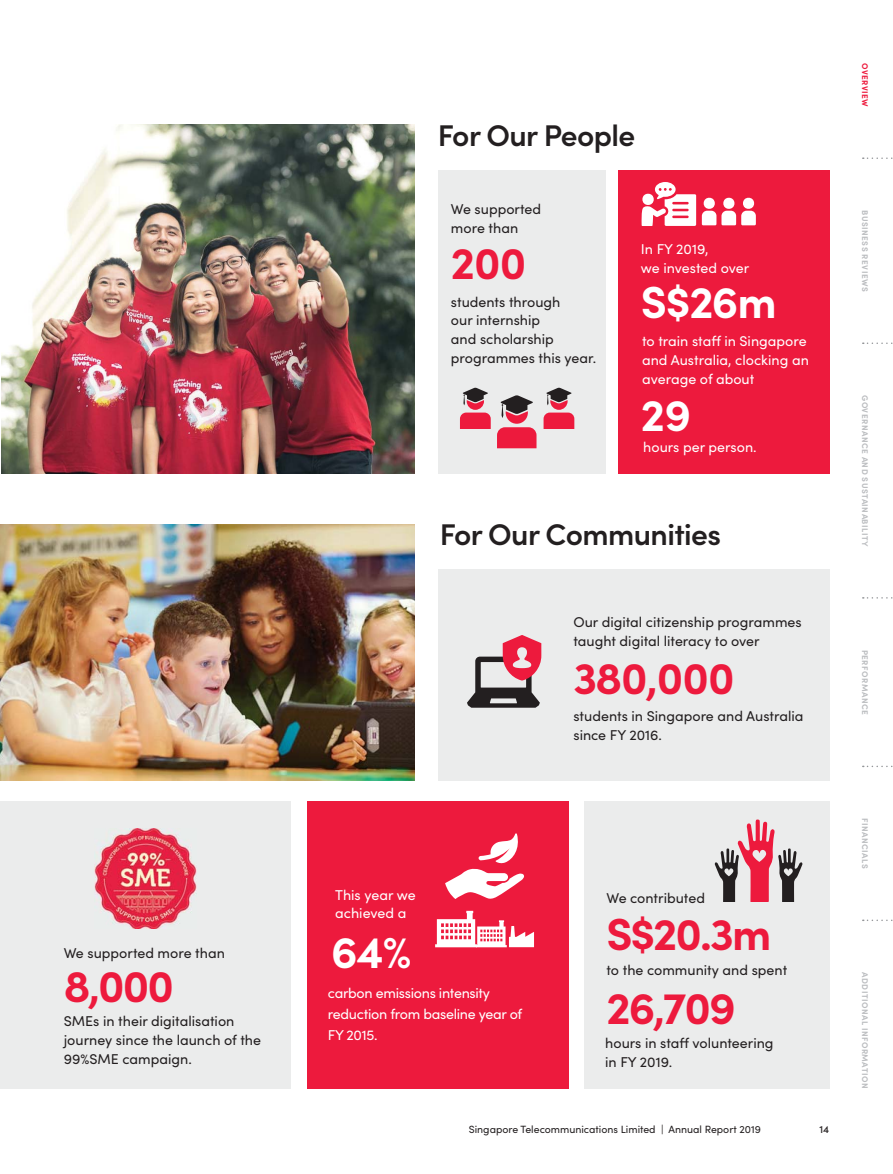
<style>
.page{position:relative;width:893px;height:1174px;background:#fff}
.page>*{position:absolute;margin:0;border:0;box-sizing:border-box;transform-origin:0 0}
.t1{font:700 45px/73.9px "Sofia Pro";letter-spacing:-.03em;color:#ed1a3d}
.t2{font:700 45px "Sofia Pro";color:#fff}
.t3{font:600 30px "Sofia Pro";letter-spacing:-.02em;color:#231f20}
.t4{font:14.25px/18.8px "Sofia Pro";color:#231f20}
.t5{font:14.25px/18.8px "Sofia Pro";letter-spacing:-.005em;color:#fff}
.t6{font:10.5px "Sofia Pro";color:#231f20}
.t7{font:500 10.5px "Sofia Pro";color:#231f20}
.t8{font:700 8.25px "Sofia Pro";letter-spacing:.06em;color:#bbbdc0}
.t9{font:700 8.25px "Sofia Pro";letter-spacing:.06em;color:#ed1a3d}
</style>
<div class="page">
<div style="left:438px;top:170px;width:167px;height:303px;background:#ebecec"></div>
<div style="left:438px;top:569px;width:391px;height:211px;background:#ebecec"></div>
<img style="left:2px;top:124px;width:413px;height:349px">
<div style="left:618px;top:170px;width:211px;height:303px;background:#ed1a3d"></div>
<div style="left:584px;top:802px;width:245px;height:287px;background:#ebecec"></div>
<svg style="left:715px;top:819px;width:88px;height:82px"></svg>
<img style="left:0;top:524px;width:415px;height:256px">
<svg style="left:467px;top:635px;width:74px;height:72px"></svg>
<svg style="left:460px;top:388px;width:31px;height:41px"></svg>
<svg style="left:497px;top:395px;width:39px;height:53px"></svg>
<svg style="left:544px;top:388px;width:30px;height:41px"></svg>
<svg style="left:702px;top:197px;width:54px;height:28px"></svg>
<svg style="left:641px;top:182px;width:55px;height:44px"></svg>
<div style="left:308px;top:802px;width:261px;height:287px;background:#ed1a3d"></div>
<div style="left:0;top:802px;width:291px;height:287px;background:#ebecec"></div>
<svg style="left:445px;top:833px;width:79px;height:66px"></svg>
<svg style="left:435px;top:910px;width:99px;height:37px"></svg>
<img style="left:94px;top:829px;width:102px;height:99px">
<svg style="left:863px;top:157px;width:30px;height:2px"></svg>
<svg style="left:863px;top:342px;width:30px;height:2px"></svg>
<svg style="left:863px;top:597px;width:30px;height:1px"></svg>
<svg style="left:863px;top:765px;width:30px;height:2px"></svg>
<svg style="left:863px;top:919px;width:30px;height:2px"></svg>
<p class="t4" style="left:64px;top:945px;width:163px">We supported more than</p>
<h1 class="t1" style="left:64px;top:954px;width:112px">8,000</h1>
<p class="t4" style="left:64px;top:1013px;width:199px">SMEs in their digitalisation journey since the launch of the<br>99%SME campaign.</p>
<h2 class="t3" style="left:438px;top:125px;width:199px">For Our People</h2>
<p class="t4" style="left:451px;top:202px;width:92px">We supported more than</p>
<h1 class="t1" style="left:451px;top:231px;width:77px">200</h1>
<p class="t4" style="left:451px;top:294px;width:147px">students through<br>our internship<br>and scholarship programmes this year.</p>
<p class="t5" style="left:641px;top:242px;width:110px">In FY 2019,<br>we invested over</p>
<h1 class="t2" style="left:641px;top:286px;width:137px">S$26m</h1>
<p class="t5" style="left:642px;top:334px;width:168px">to train staff in Singapore and Australia, clocking an average of about</p>
<h1 class="t2" style="left:641px;top:399px;width:52px">29</h1>
<p class="t5" style="left:643px;top:440px;width:115px">hours per person.</p>
<h2 class="t3" style="left:440px;top:524px;width:283px">For Our Communities</h2>
<p class="t4" style="left:573px;top:614px;width:230px">Our digital citizenship programmes taught digital literacy to over</p>
<h1 class="t1" style="left:573px;top:646px;width:163px">380,000</h1>
<p class="t4" style="left:573px;top:708px;width:232px">students in Singapore and Australia since FY 2016.</p>
<p class="t5" style="left:335px;top:887px;width:82px">This year we achieved a</p>
<h1 class="t2" style="left:331px;top:935px;width:82px">64%</h1>
<p class="t5" style="left:328px;top:984px;width:196px;line-height:21px">carbon emissions intensity reduction from baseline year of<br>FY 2015.</p>
<p class="t4" style="left:606px;top:890px;width:100px">We contributed</p>
<h1 class="t1" style="left:606px;top:902px;width:166px">S$20.3m<br>26,709</h1>
<p class="t4" style="left:606px;top:962px;width:182px">to the community and spent</p>
<p class="t4" style="left:605px;top:1035px;width:170px">hours in staff volunteering in FY 2019.</p>
<p class="t6" style="left:469px;top:1125px;width:294px">Singapore Telecommunications Limited | Annual Report 2019</p>
<p class="t7" style="left:819px;top:1125px;width:11px">14</p>
<p class="t9" style="left:868px;top:63px;width:45px;rotate:90deg">OVERVIEW</p>
<p class="t8" style="left:868px;top:210px;width:83px;rotate:90deg">BUSINESS REVIEWS</p>
<p class="t8" style="left:868px;top:395px;width:153px;rotate:90deg">GOVERNANCE AND SUSTAINABILITY</p>
<p class="t8" style="left:868px;top:649px;width:67px;rotate:90deg">PERFORMANCE</p>
<p class="t8" style="left:868px;top:818px;width:52px;rotate:90deg">FINANCIALS</p>
<p class="t8" style="left:868px;top:972px;width:118px;rotate:90deg">ADDITIONAL INFORMATION</p>
</div>
